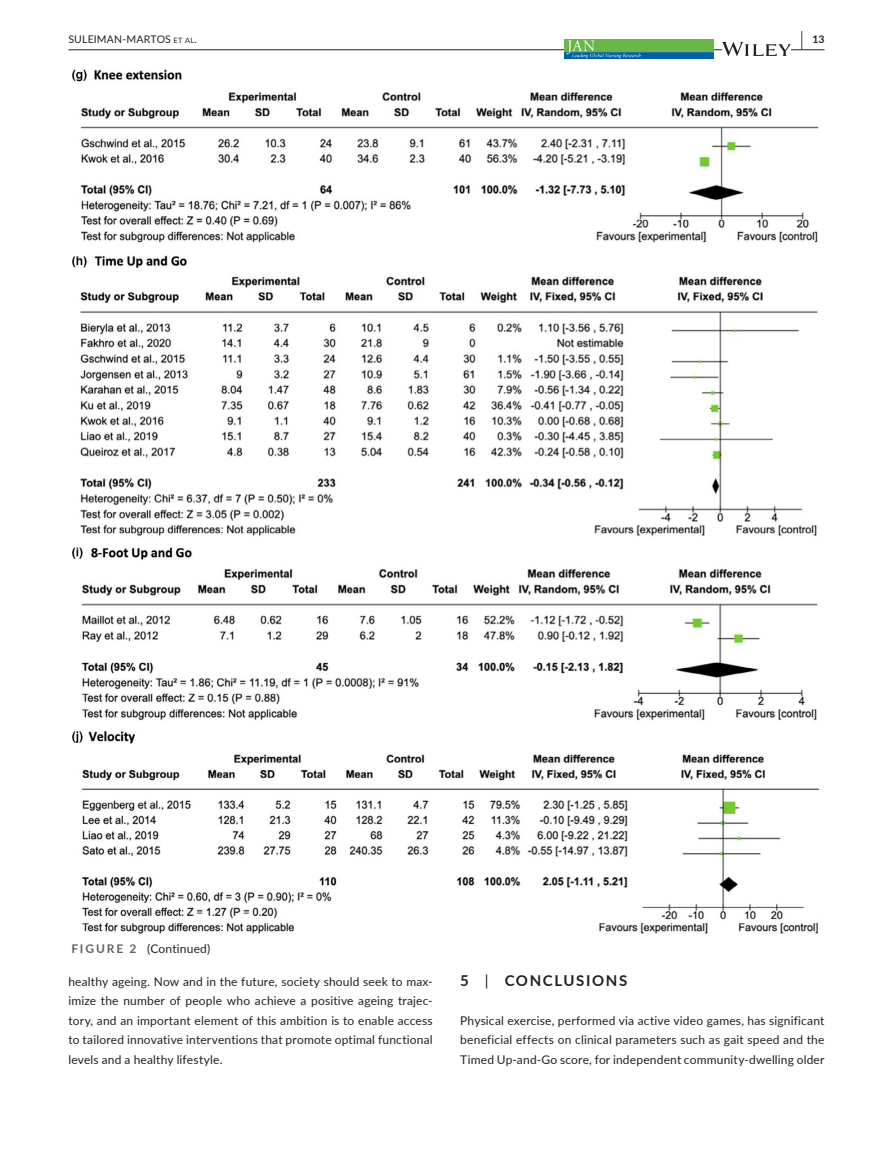
<style>
.page{position:relative;width:893px;height:1174px;background:#fff}
.page>*{position:absolute;margin:0;border:0;box-sizing:border-box;transform-origin:0 0}
.t1{font:700 15px "Lato";letter-spacing:.11em;color:#231f20}
.t2{font:12px/19.5px "Lato";letter-spacing:.015em;color:#231f20;text-align:justify}
.t3{font:10.5px "Lato";letter-spacing:.015em;color:#231f20}
.t4{font:700 10.5px "Lato";color:#231f20}
.s1{font-size:7.35px}
.s2{font-size:19.5px}
.s3{font-weight:700;color:#636366}
.s4{font-weight:400}
</style>
<div class="page">
<hr style="left:68px;top:49px;width:756px;height:1px;background:#231f20">
<img style="left:565px;top:39px;width:149px;height:20px">
<svg style="left:722px;top:42px;width:69px;height:14px"></svg>
<img style="left:72px;top:69px;width:748px;height:864px">
<p class="t3" style="left:68px;top:31px;width:130px">SULEIMAN-MARTOS <span class="s1">et al</span>.</p>
<p class="t4" style="left:801px;top:31px;width:25px"><span class="s2">|</span> 13</p>
<p class="t2" style="left:71px;top:938px;width:140px"><span class="s3">FIGURE 2</span> (Continued)</p>
<p class="t2" style="left:68px;top:971px;width:366px">healthy ageing. Now and in the future, society should seek to max&shy;imize the number of people who achieve a positive ageing trajec&shy;tory, and an important element of this ambition is to enable access to tailored innovative interventions that promote optimal functional levels and a healthy lifestyle.</p>
<p class="t1" style="left:460px;top:969px;width:168px">5 <span class="s4">|</span> CONCLUSIONS</p>
<p class="t2" style="left:460px;top:1010px;width:366px">Physical exercise, performed via active video games, has significant beneficial effects on clinical parameters such as gait speed and the Timed Up-and-Go score, for independent community-dwelling older</p>
</div>
